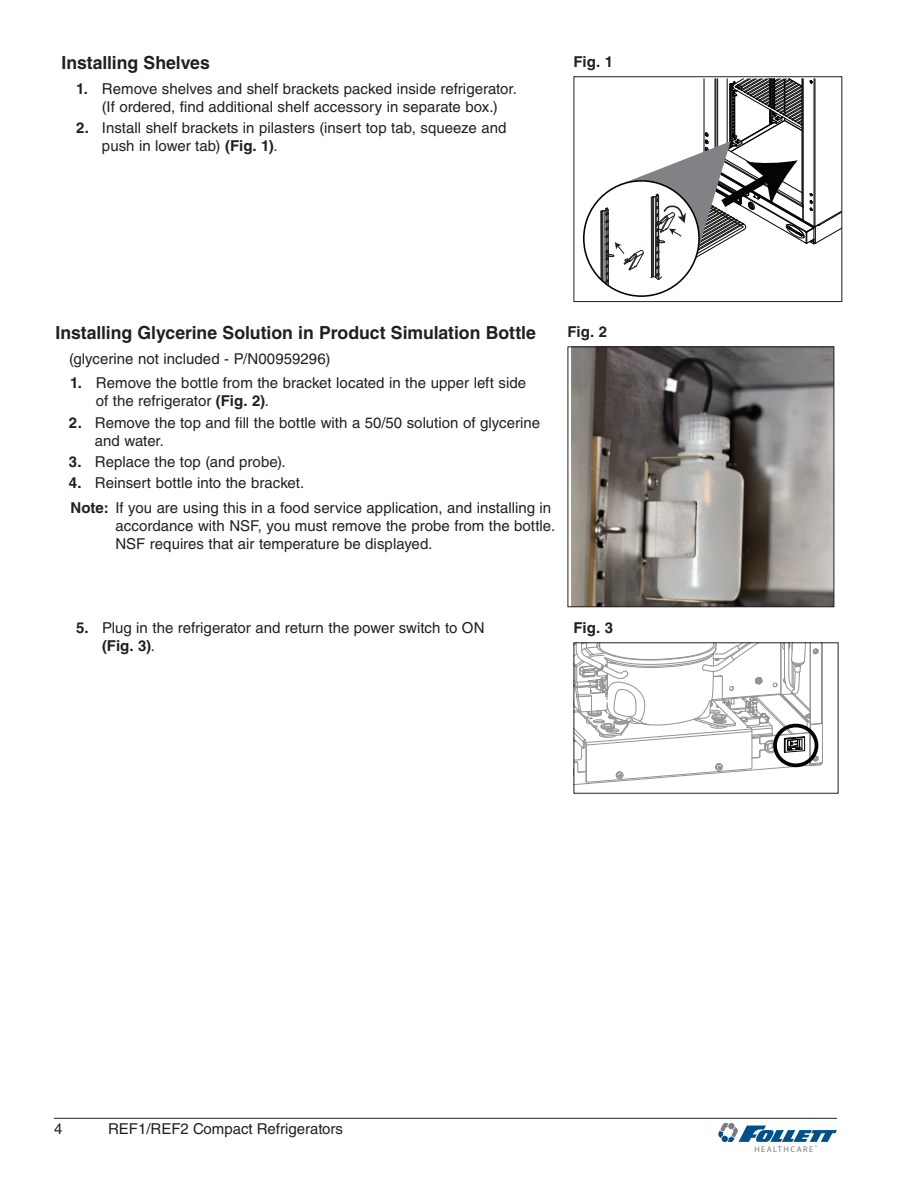
<style>
.page{position:relative;width:918px;height:1188px;background:#fff}
.page>*{position:absolute;margin:0;border:0;box-sizing:border-box;transform-origin:0 0}
.t1{font:700 18px "Helvetica LT Std";letter-spacing:-.005em;color:#231f20}
.t2{font:15px/18px "Helvetica LT Std";color:#231f20}
.t3{font:700 15px "Helvetica LT Std";color:#231f20}
.t4{font:8.25px "Myriad Pro";letter-spacing:.18em;color:#7a7c7f}
.t5{font:600 1.8px "Myriad Pro";color:#7a7c7f}
.s1{font-weight:700}
</style>
<div class="page">
<svg style="left:599px;top:78px;width:241px;height:216px"></svg>
<div style="left:583px;top:180px;width:117px;height:117px;border:2px solid #040503;border-radius:50%"></div>
<div style="left:574px;top:76px;width:268px;height:226px;border:1px solid #231f20"></div>
<img style="left:572px;top:348px;width:260px;height:257px">
<div style="left:568px;top:346px;width:266px;height:261px;border:1px solid #231f20"></div>
<svg style="left:576px;top:644px;width:247px;height:141px"></svg>
<div style="left:773px;top:724px;width:45px;height:43px;border:4px solid #040503;border-radius:50%"></div>
<div style="left:574px;top:642px;width:264px;height:152px;border:1px solid #231f20"></div>
<hr style="left:54px;top:1118px;width:783px;height:1px;background:#231f20">
<svg style="left:718px;top:1123px;width:119px;height:20px"></svg>
<p class="t1" style="left:62px;top:52px;width:150px">Installing Shelves</p>
<p class="t2" style="left:76px;top:79px;width:442px;text-align:center"><span class="s1">1.</span> Remove shelves and shelf brackets packed inside refrigerator. (If ordered, find additional shelf accessory in separate box.)</p>
<p class="t2" style="left:102px;top:119px;width:406px;text-indent:-26px"><span class="s1">2.</span> Install shelf brackets in pilasters (insert top tab, squeeze and push in lower tab) <span class="s1">(Fig. 1)</span>.</p>
<p class="t3" style="left:574px;top:52px;width:41px">Fig. 1</p>
<p class="t1" style="left:56px;top:322px;width:482px">Installing Glycerine Solution in Product Simulation Bottle</p>
<p class="t2" style="left:69px;top:350px;width:263px">(glycerine not included - P/N00959296)</p>
<p class="t2" style="left:96px;top:374px;width:432px;text-indent:-26px"><span class="s1">1.</span> Remove the bottle from the bracket located in the upper left side of the refrigerator <span class="s1">(Fig. 2)</span>.</p>
<p class="t2" style="left:95px;top:413px;width:447px;text-indent:-26px"><span class="s1">2.</span> Remove the top and fill the bottle with a 50/50 solution of glycerine and water.</p>
<p class="t2" style="left:69px;top:453px;width:218px"><span class="s1">3.</span> Replace the top (and probe).</p>
<p class="t2" style="left:69px;top:471px;width:484px;line-height:24.5px"><span class="s1">4.</span> Reinsert bottle into the bracket.<br><span class="s1">Note:</span> If you are using this in a food service application, and installing in</p>
<p class="t2" style="left:115px;top:516px;width:441px">accordance with NSF, you must remove the probe from the bottle.<br>NSF requires that air temperature be displayed.</p>
<p class="t3" style="left:568px;top:323px;width:41px">Fig. 2</p>
<p class="t2" style="left:102px;top:619px;width:384px;text-indent:-26px"><span class="s1">5.</span> Plug in the refrigerator and return the power switch to ON <span class="s1">(Fig. 3)</span>.</p>
<p class="t3" style="left:574px;top:619px;width:41px">Fig. 3</p>
<p class="t2" style="left:54px;top:1119px;width:10px">4</p>
<p class="t2" style="left:108px;top:1119px;width:236px">REF1/REF2 Compact Refrigerators</p>
<p class="t4" style="left:754px;top:1144px;width:60px">HEALTHCARE</p>
<p class="t5" style="left:815px;top:1146px;width:4px">TM</p>
</div>
